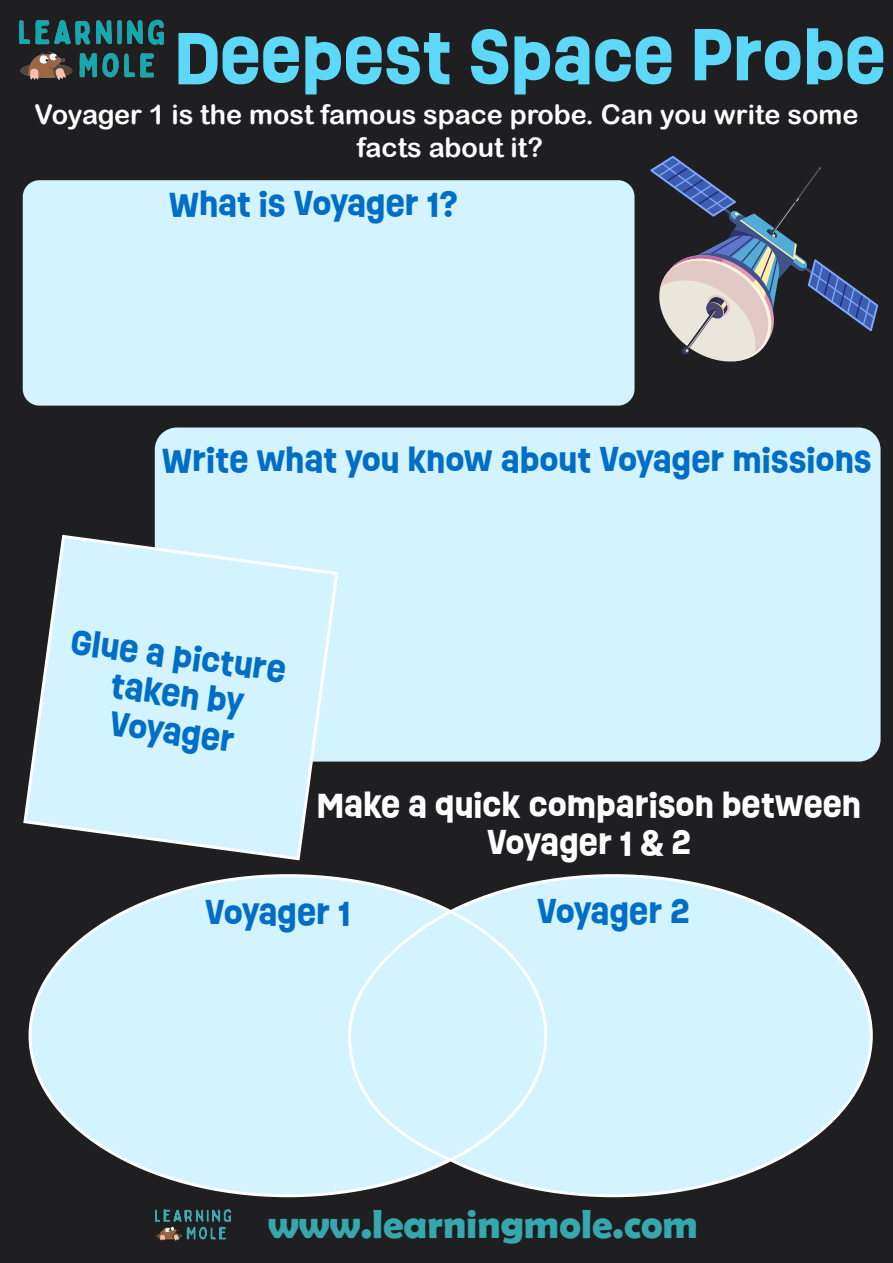
<style>
.page{position:relative;width:893px;height:1263px;background:#1f1f21}
.page>*{position:absolute;margin:0;border:0;box-sizing:border-box;transform-origin:0 0}
.t1{font:700 67.5px "Ruddy";color:#5dd8f9}
.t2{font:700 40.8px "Berlin Sans FB Demi";color:#36a8ad}
.t3{font:700 31.8px/38.1px "Ruddy";color:#006dc6;text-align:center}
.t4{font:700 31.8px/38.1px "Ruddy";color:#fff;text-align:center}
.t5{font:27px/32.5px "Arial Rounded MT Bold";color:#fff;text-align:center}
</style>
<div class="page">
<img style="left:155px;top:1209px;width:76px;height:32px">
<div style="left:23px;top:180px;width:611px;height:226px;background:#d2f3ff;border-radius:17px"></div>
<svg style="left:650px;top:156px;width:228px;height:206px"></svg>
<div style="left:155px;top:427px;width:726px;height:334px;background:#d2f3ff;border-radius:22px"></div>
<div style="left:356px;top:876px;width:515px;height:320px;background:#d2f3ff;border-radius:50%"></div>
<div style="left:30px;top:876px;width:516px;height:320px;background:#d2f3ff;border-radius:50%"></div>
<svg style="left:23px;top:533px;width:317px;height:328px"></svg>
<svg style="left:348px;top:909px;width:105px;height:254px"></svg>
<img style="left:20px;top:19px;width:143px;height:61px">
<h1 class="t1" style="left:174px;top:7px;width:713px">DEEPEST SPACE PROBE</h1>
<p class="t5" style="left:34px;top:98px;width:825px">Voyager 1 is the most famous space probe. Can you write some facts about it?</p>
<p class="t3" style="left:169px;top:185px;width:291px">WHAT IS VOYAGER 1?</p>
<p class="t3" style="left:162px;top:440px;width:711px">WRITE WHAT YOU KNOW ABOUT VOYAGER MISSIONS</p>
<p class="t3" style="left:74px;top:622px;width:218px;rotate:8deg">GLUE A PICTURE<br>TAKEN BY<br>VOYAGER</p>
<p class="t4" style="left:317px;top:786px;width:546px">MAKE A QUICK COMPARISON BETWEEN<br>VOYAGER 1 &amp; 2</p>
<p class="t3" style="left:205px;top:894px;width:147px">VOYAGER 1</p>
<p class="t3" style="left:537px;top:893px;width:154px">VOYAGER 2</p>
<p class="t2" style="left:268px;top:1200px;width:432px">www.learningmole.com</p>
</div>
